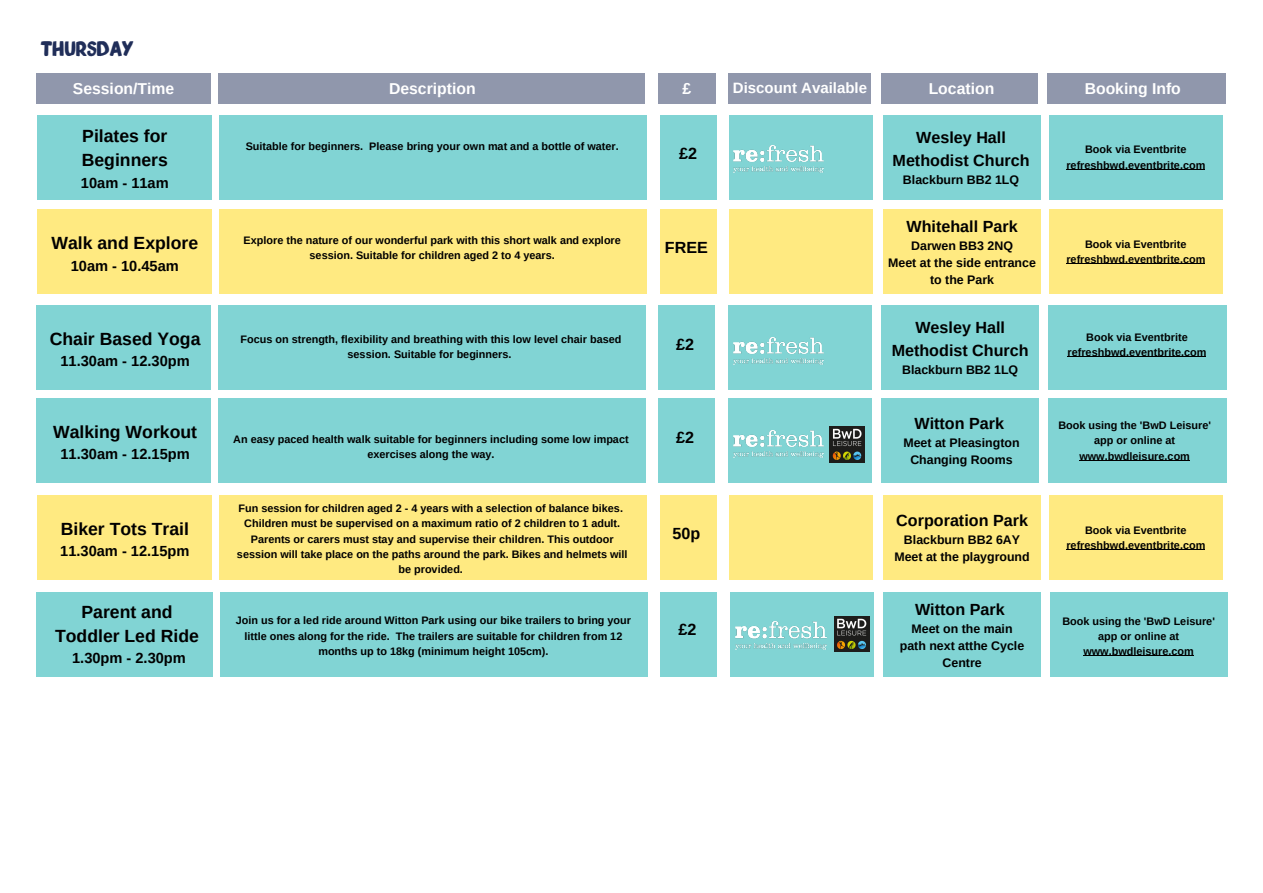
<style>
.page{position:relative;width:1263px;height:893px;background:#fff}
.page>*{position:absolute;margin:0;border:0;box-sizing:border-box;transform-origin:0 0}
.t1{font:700 17.92px "ONEYOUSCRIPT";color:#202e59}
.t2{font:700 17.62px/24.2px "Arimo";color:#000}
.t3{font:700 16.12px/22.5px "Arimo";color:#000;text-align:center}
.t4{font:700 15.75px "Arimo";color:#fff}
.t5{font:700 15px "Arimo";color:#fff}
.t6{font:700 14.62px "Arimo";color:#000}
.t7{font:700 12.38px/16.9px "Arimo";color:#000;text-align:center}
.t8{font:700 10.88px/15.1px "Arimo";color:#000;text-align:center}
</style>
<div class="page">
<div style="left:36px;top:73px;width:175px;height:31px;background:#9097ac"></div>
<div style="left:219px;top:73px;width:426px;height:31px;background:#9097ac"></div>
<div style="left:658px;top:73px;width:57px;height:31px;background:#9097ac"></div>
<div style="left:729px;top:73px;width:142px;height:31px;background:#9097ac"></div>
<div style="left:881px;top:73px;width:157px;height:31px;background:#9097ac"></div>
<div style="left:1047px;top:73px;width:179px;height:31px;background:#9097ac"></div>
<div style="left:218px;top:398px;width:427px;height:85px;background:#81d4d4"></div>
<div style="left:728px;top:398px;width:143px;height:85px;background:#81d4d4"></div>
<div style="left:658px;top:398px;width:57px;height:85px;background:#81d4d4"></div>
<div style="left:36px;top:398px;width:175px;height:85px;background:#81d4d4"></div>
<div style="left:881px;top:398px;width:158px;height:85px;background:#81d4d4"></div>
<div style="left:1048px;top:398px;width:178px;height:85px;background:#81d4d4"></div>
<img style="left:829px;top:426px;width:36px;height:36px">
<img style="left:733px;top:431px;width:91px;height:27px">
<hr style="left:1079px;top:460px;width:111px;height:1px;background:#000">
<div style="left:220px;top:115px;width:427px;height:85px;background:#81d4d4"></div>
<div style="left:37px;top:115px;width:175px;height:85px;background:#81d4d4"></div>
<div style="left:883px;top:115px;width:157px;height:85px;background:#81d4d4"></div>
<div style="left:729px;top:115px;width:144px;height:85px;background:#81d4d4"></div>
<div style="left:660px;top:115px;width:56px;height:85px;background:#81d4d4"></div>
<div style="left:1049px;top:115px;width:173px;height:85px;background:#81d4d4"></div>
<hr style="left:1066px;top:169px;width:139px;height:1px;background:#000">
<div style="left:220px;top:209px;width:427px;height:85px;background:#ffea81"></div>
<div style="left:37px;top:209px;width:175px;height:85px;background:#ffea81"></div>
<div style="left:883px;top:209px;width:157px;height:85px;background:#ffea81"></div>
<div style="left:729px;top:209px;width:144px;height:85px;background:#ffea81"></div>
<div style="left:660px;top:209px;width:56px;height:85px;background:#ffea81"></div>
<div style="left:1049px;top:209px;width:173px;height:85px;background:#ffea81"></div>
<hr style="left:1066px;top:264px;width:139px;height:1px;background:#000">
<div style="left:218px;top:305px;width:427px;height:85px;background:#81d4d4"></div>
<div style="left:728px;top:305px;width:143px;height:85px;background:#81d4d4"></div>
<div style="left:658px;top:305px;width:57px;height:85px;background:#81d4d4"></div>
<div style="left:36px;top:305px;width:175px;height:85px;background:#81d4d4"></div>
<div style="left:881px;top:305px;width:158px;height:85px;background:#81d4d4"></div>
<div style="left:1048px;top:305px;width:178px;height:85px;background:#81d4d4"></div>
<img style="left:733px;top:337px;width:91px;height:27px">
<hr style="left:1067px;top:356px;width:139px;height:1px;background:#000">
<img style="left:733px;top:145px;width:91px;height:27px">
<div style="left:220px;top:495px;width:427px;height:85px;background:#ffea81"></div>
<div style="left:37px;top:495px;width:175px;height:85px;background:#ffea81"></div>
<div style="left:883px;top:495px;width:157px;height:85px;background:#ffea81"></div>
<div style="left:729px;top:495px;width:144px;height:85px;background:#ffea81"></div>
<div style="left:660px;top:495px;width:56px;height:85px;background:#ffea81"></div>
<div style="left:1049px;top:495px;width:173px;height:85px;background:#ffea81"></div>
<hr style="left:1066px;top:549px;width:139px;height:1px;background:#000">
<div style="left:730px;top:591px;width:143px;height:85px;background:#81d4d4"></div>
<div style="left:36px;top:591px;width:176px;height:85px;background:#81d4d4"></div>
<div style="left:220px;top:591px;width:427px;height:85px;background:#81d4d4"></div>
<div style="left:660px;top:591px;width:57px;height:85px;background:#81d4d4"></div>
<div style="left:883px;top:591px;width:158px;height:85px;background:#81d4d4"></div>
<div style="left:1050px;top:591px;width:177px;height:85px;background:#81d4d4"></div>
<img style="left:735px;top:622px;width:91px;height:27px">
<img style="left:834px;top:616px;width:36px;height:36px">
<hr style="left:1083px;top:655px;width:111px;height:1px;background:#000">
<p class="t1" style="left:41px;top:42px;width:94px">THURSDAY</p>
<p class="t4" style="left:73px;top:79px;width:103px">Session/Time</p>
<p class="t4" style="left:389px;top:79px;width:88px">Description</p>
<p class="t4" style="left:682px;top:79px;width:10px">£</p>
<p class="t5" style="left:733px;top:79px;width:136px">Discount Available</p>
<p class="t4" style="left:929px;top:79px;width:67px">Location</p>
<p class="t4" style="left:1085px;top:79px;width:98px">Booking Info</p>
<p class="t2" style="left:82px;top:124px;width:88px">Pilates for<br>Beginners</p>
<p class="t6" style="left:81px;top:174px;width:89px">10am - 11am</p>
<p class="t8" style="left:246px;top:138px;width:374px">Suitable for beginners. Please bring your own mat and a bottle of water.</p>
<p class="t3" style="left:892px;top:126px;width:139px">Wesley Hall<br>Methodist Church</p>
<p class="t7" style="left:903px;top:171px;width:118px">Blackburn BB2 1LQ</p>
<p class="t3" style="left:679px;top:143px;width:19px">£2</p>
<p class="t8" style="left:244px;top:233px;width:379px">Explore the nature of our wonderful park with this short walk and explore session. Suitable for children aged 2 to 4 years.</p>
<p class="t2" style="left:51px;top:231px;width:148px">Walk and Explore</p>
<p class="t3" style="left:665px;top:236px;width:44px">FREE</p>
<p class="t6" style="left:71px;top:257px;width:110px">10am - 10.45am</p>
<p class="t2" style="left:50px;top:326px;width:152px">Chair Based Yoga</p>
<p class="t6" style="left:61px;top:353px;width:131px">11.30am - 12.30pm</p>
<p class="t2" style="left:53px;top:420px;width:145px">Walking Workout</p>
<p class="t6" style="left:61px;top:446px;width:131px">11.30am - 12.15pm</p>
<p class="t8" style="left:241px;top:332px;width:382px">Focus on strength, flexibility and breathing with this low level chair based session. Suitable for beginners.</p>
<p class="t8" style="left:233px;top:432px;width:397px">An easy paced health walk suitable for beginners including some low impact exercises along the way.</p>
<p class="t3" style="left:676px;top:333px;width:19px">£2</p>
<p class="t3" style="left:676px;top:426px;width:19px">£2</p>
<p class="t3" style="left:906px;top:215px;width:113px">Whitehall Park</p>
<p class="t7" style="left:911px;top:237px;width:103px">Darwen BB3 2NQ</p>
<p class="t7" style="left:888px;top:254px;width:149px">Meet at the side entrance to the Park</p>
<p class="t3" style="left:892px;top:316px;width:139px">Wesley Hall<br>Methodist Church</p>
<p class="t7" style="left:902px;top:361px;width:118px">Blackburn BB2 1LQ</p>
<p class="t3" style="left:914px;top:412px;width:91px">Witton Park</p>
<p class="t7" style="left:903px;top:434px;width:118px">Meet at Pleasington<br>Changing Rooms</p>
<p class="t8" style="left:238px;top:501px;width:386px">Fun session for children aged 2 - 4 years with a selection of balance bikes.</p>
<p class="t8" style="left:237px;top:516px;width:392px">Children must be supervised on a maximum ratio of 2 children to 1 adult.<br>Parents or carers must stay and supervise their children. This outdoor session will take place on the paths around the park. Bikes and helmets will be provided.</p>
<p class="t3" style="left:896px;top:509px;width:133px">Corporation Park</p>
<p class="t2" style="left:61px;top:517px;width:130px">Biker Tots Trail</p>
<p class="t3" style="left:672px;top:522px;width:29px">50p</p>
<p class="t6" style="left:60px;top:543px;width:131px">11.30am - 12.15pm</p>
<p class="t7" style="left:904px;top:531px;width:118px">Blackburn BB2 6AY</p>
<p class="t7" style="left:894px;top:548px;width:137px">Meet at the playground</p>
<p class="t8" style="left:1085px;top:142px;width:103px">Book via Eventbrite</p>
<p class="t8" style="left:1066px;top:157px;width:140px">refreshbwd.eventbrite.com</p>
<p class="t8" style="left:1085px;top:237px;width:103px">Book via Eventbrite</p>
<p class="t8" style="left:1066px;top:252px;width:140px">refreshbwd.eventbrite.com</p>
<p class="t8" style="left:1086px;top:329px;width:103px">Book via Eventbrite</p>
<p class="t8" style="left:1067px;top:344px;width:140px">refreshbwd.eventbrite.com</p>
<p class="t8" style="left:1058px;top:418px;width:154px">Book using the 'BwD Leisure' app or online at www.bwdleisure.com</p>
<p class="t8" style="left:1085px;top:522px;width:103px">Book via Eventbrite</p>
<p class="t8" style="left:1066px;top:537px;width:140px">refreshbwd.eventbrite.com</p>
<p class="t2" style="left:55px;top:599px;width:145px;text-align:center">Parent and<br>Toddler Led Ride</p>
<p class="t6" style="left:72px;top:650px;width:115px">1.30pm - 2.30pm</p>
<p class="t8" style="left:236px;top:613px;width:397px">Join us for a led ride around Witton Park using our bike trailers to bring your little ones along for the ride. The trailers are suitable for children from 12 months up to 18kg (minimum height 105cm).</p>
<p class="t3" style="left:678px;top:618px;width:19px">£2</p>
<p class="t3" style="left:915px;top:598px;width:91px">Witton Park</p>
<p class="t7" style="left:900px;top:620px;width:126px">Meet on the main path next atthe Cycle<br>Centre</p>
<p class="t8" style="left:1062px;top:613px;width:154px">Book using the 'BwD Leisure' app or online at www.bwdleisure.com</p>
</div>
